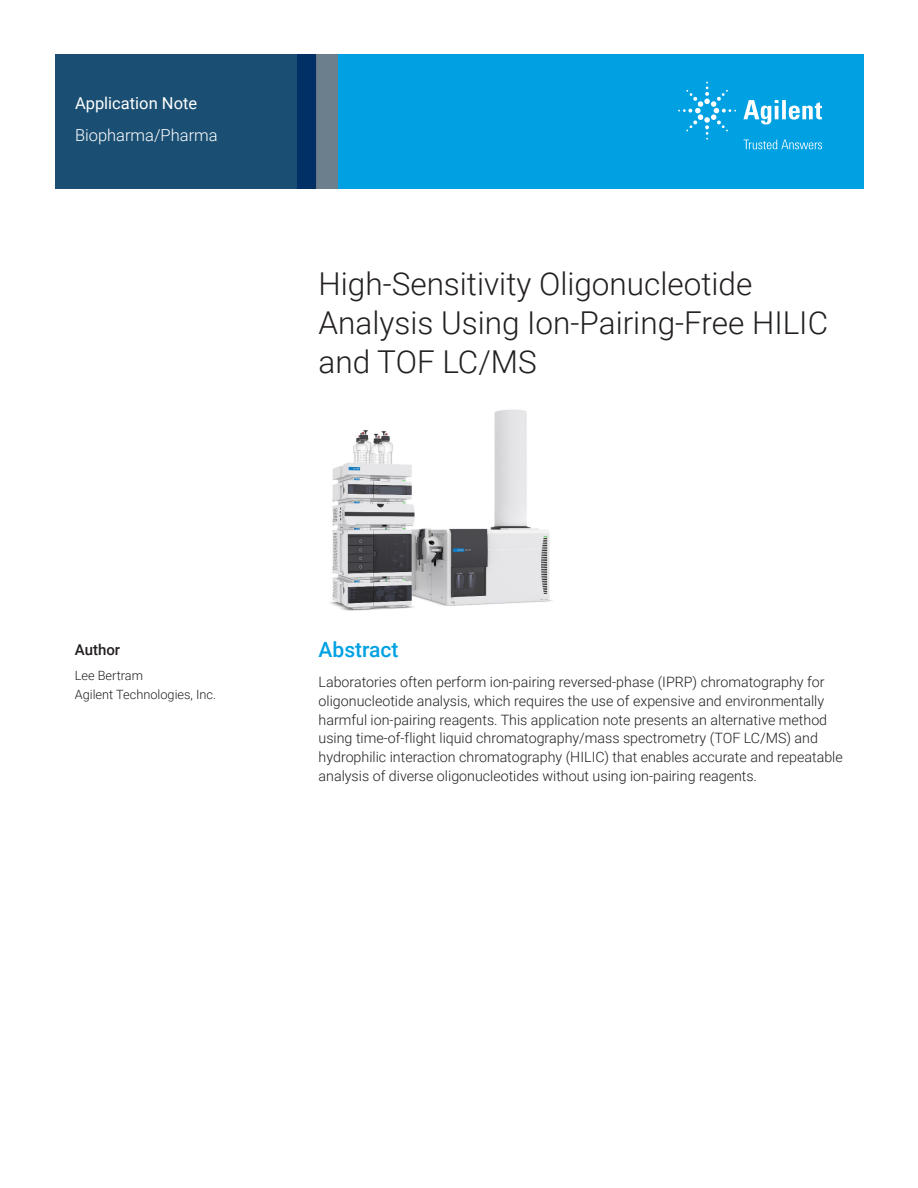
<style>
.page{position:relative;width:918px;height:1188px;background:#fff}
.page>*{position:absolute;margin:0;border:0;box-sizing:border-box;transform-origin:0 0}
.t1{font:300 31.5px/39px "Roboto";color:#231f20}
.Header_1{font:500 21px "Roboto";color:#00a1e3}
.Area_Identifier{font:300 16.5px "Roboto";color:#fff}
.Doctype{font:16.5px "Roboto";color:#fff}
.DATA_author_title{font:500 15px "Roboto";color:#231f20}
.Text{font:300 14.25px/18.8px "Roboto";color:#231f20}
.DATA_author_name___info{font:300 12.75px/18.8px "Roboto";color:#231f20}
</style>
<div class="page">
<div style="left:297px;top:54px;width:567px;height:135px;background:#00a1e3"></div>
<svg style="left:55px;top:54px;width:261px;height:135px;background:#184b71"></svg>
<div style="left:316px;top:54px;width:22px;height:135px;background:#6b808c"></div>
<img style="left:329px;top:409px;width:223px;height:202px">
<svg style="left:743px;top:100px;width:79px;height:25px"></svg>
<svg style="left:678px;top:82px;width:58px;height:58px"></svg>
<svg style="left:744px;top:140px;width:78px;height:9px"></svg>
<p class="Doctype" style="left:75px;top:91px;width:124px">Application Note</p>
<p class="Area_Identifier" style="left:75px;top:124px;width:144px">Biopharma/Pharma</p>
<p class="t1" style="left:319px;top:263px;width:511px">High-Sensitivity Oligonucleotide<br>Analysis Using Ion-Pairing-Free HILIC and TOF LC/MS</p>
<p class="DATA_author_title" style="left:75px;top:639px;width:47px">Author</p>
<p class="DATA_author_name___info" style="left:75px;top:665px;width:143px">Lee Bertram<br>Agilent Technologies, Inc.</p>
<p class="Header_1" style="left:319px;top:634px;width:82px">Abstract</p>
<p class="Text" style="left:319px;top:672px;width:526px">Laboratories often perform ion-pairing reversed-phase (IPRP) chromatography for oligonucleotide analysis, which requires the use of expensive and environmentally harmful ion-pairing reagents. This application note presents an alternative method using time-of-flight liquid chromatography/mass spectrometry (TOF LC/MS) and hydrophilic interaction chromatography (HILIC) that enables accurate and repeatable analysis of diverse oligonucleotides without using ion-pairing reagents.</p>
</div>
